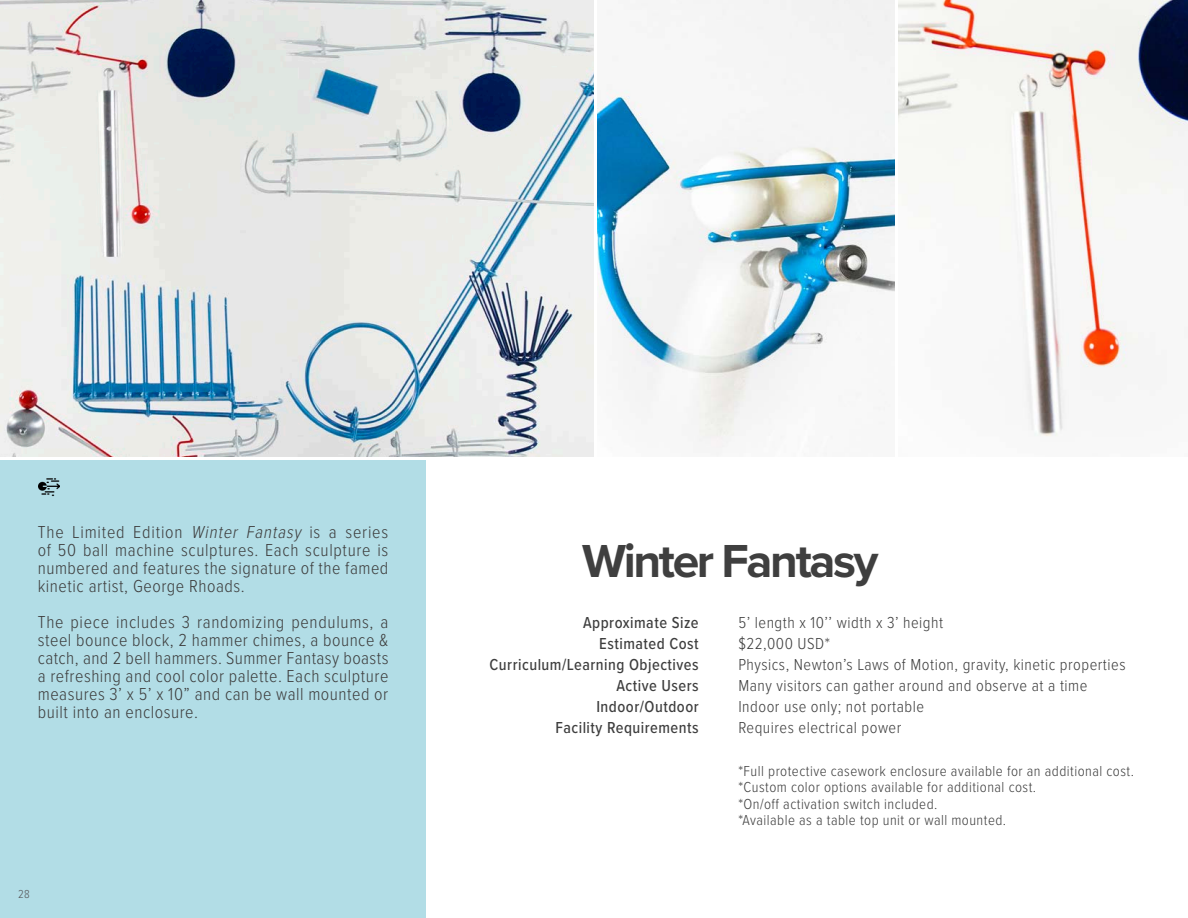
<style>
.page{position:relative;width:1188px;height:918px;background:#fff}
.page>*{position:absolute;margin:0;border:0;box-sizing:border-box;transform-origin:0 0}
.t1{font:700 48px "Proxima Nova";color:#3f3f3f}
.Paragraph_Style_1{font:300 18px/18px "Proxima Nova Cond";letter-spacing:.03em;color:#3e3e3e;text-align:justify}
.t2{font:300 16.5px "Proxima Nova Cond";letter-spacing:.03em;color:#3e3e3e}
.t3{font:500 16.5px "Proxima Nova Cond";letter-spacing:.03em;color:#3e3e3e}
.t4{font:300 15px "Proxima Nova Cond";letter-spacing:.03em;color:#3e3e3e}
.t5{font:300 12px "Proxima Nova Cond";color:#57585a}
.s1{font-style:italic}
</style>
<div class="page">
<div style="left:0;top:460px;width:426px;height:458px;background:#b2dde6"></div>
<img style="left:38px;top:478px;width:22px;height:18px">
<img style="left:0;top:0;width:594px;height:456px">
<img style="left:898px;top:0;width:290px;height:437px">
<img style="left:598px;top:0;width:297px;height:456px">
<p class="Paragraph_Style_1" style="left:38px;top:522px;width:352px">The Limited Edition <span class="s1">Winter Fantasy</span> is a series of 50 ball machine sculptures. Each sculpture is numbered and features the signature of the famed kinetic artist, George Rhoads.</p>
<p class="Paragraph_Style_1" style="left:38px;top:612px;width:352px">The piece includes 3 randomizing pendulums, a steel bounce block, 2 hammer chimes, a bounce &amp; catch, and 2 bell hammers. Summer Fantasy boasts a refreshing and cool color palette. Each sculpture measures 3’ x 5’ x 10” and can be wall mounted or built into an enclosure.</p>
<p class="t5" style="left:18px;top:885px;width:13px">28</p>
<p class="t1" style="left:582px;top:525px;width:298px">Winter Fantasy</p>
<p class="t3" style="left:583px;top:610px;width:117px">Approximate Size</p>
<p class="t3" style="left:599px;top:631px;width:101px">Estimated Cost</p>
<p class="t3" style="left:490px;top:652px;width:211px">Curriculum/Learning Objectives</p>
<p class="t3" style="left:616px;top:673px;width:84px">Active Users</p>
<p class="t3" style="left:596px;top:694px;width:104px">Indoor/Outdoor</p>
<p class="t3" style="left:555px;top:715px;width:145px">Facility Requirements</p>
<p class="t2" style="left:738px;top:610px;width:206px">5’ length x 10’’ width x 3’ height</p>
<p class="t2" style="left:738px;top:631px;width:93px">$22,000 USD*</p>
<p class="t2" style="left:738px;top:652px;width:389px">Physics, Newton’s Laws of Motion, gravity, kinetic properties</p>
<p class="t2" style="left:738px;top:673px;width:351px">Many visitors can gather around and observe at a time</p>
<p class="t2" style="left:738px;top:694px;width:187px">Indoor use only; not portable</p>
<p class="t2" style="left:738px;top:715px;width:164px">Requires electrical power</p>
<p class="t4" style="left:738px;top:760px;width:397px">*Full protective casework enclosure available for an additional cost.</p>
<p class="t4" style="left:738px;top:776px;width:299px">*Custom color options available for additional cost.</p>
<p class="t4" style="left:738px;top:793px;width:201px">*On/off activation switch included.</p>
<p class="t4" style="left:738px;top:809px;width:269px">*Available as a table top unit or wall mounted.</p>
</div>
